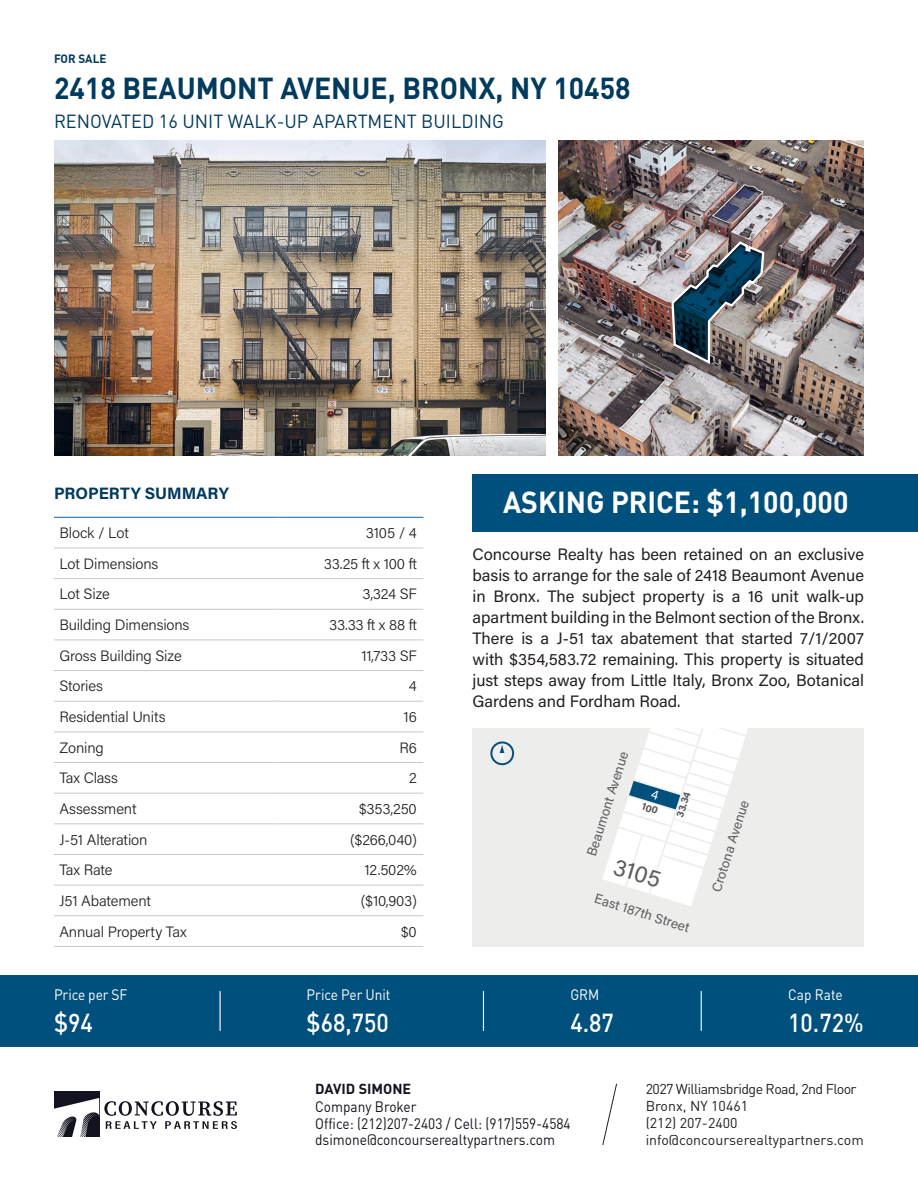
<style>
.page{position:relative;width:918px;height:1188px;background:#fff}
.page>*{position:absolute;margin:0;border:0;box-sizing:border-box;transform-origin:0 0}
.t1{font:700 30px "DIN";color:#003a5d;scale:.95 1}
.t2{font:700 30px "DIN";color:#fff;scale:.95 1}
.t3{font:500 25.5px "DIN";color:#fff;scale:.91 1}
.t4{font:24px "Acumin Pro";color:#5d5d60}
.t5{font:18.75px "DIN";color:#003a5d}
.Table_left{font:16.5px/21px "Acumin Pro";color:#231f20;text-align:justify}
.t6{font:700 16.5px "Acumin Pro";color:#003a5d}
.Table_left-2{font:300 15px "Acumin Pro";letter-spacing:-.01em;color:#231f20}
.t7{font:15px/16.5px "DIN";color:#13131f;scale:.91 1}
.t8{font:15px "DIN";color:#fff;scale:.91 1}
.t9{font:700 14.4px "DIN";color:#13131f}
.t10{font:14.1px/17px "DIN";color:#231f20}
.Table_middle{font:13.5px "Acumin Pro";color:#5d5d60}
.t11{font:700 12px "DIN";color:#003a5d}
.t12{font:700 10.5px "Acumin Pro";color:#57585a}
</style>
<div class="page">
<svg style="left:602px;top:1083px;width:15px;height:62px"></svg>
<div style="left:54px;top:1092px;width:45px;height:45px;background:#13131f"></div>
<svg style="left:54px;top:1098px;width:183px;height:39px"></svg>
<img style="left:54px;top:140px;width:491px;height:316px">
<img style="left:558px;top:140px;width:306px;height:316px">
<hr style="left:54px;top:517px;width:225px;height:1px;background:#175d9e">
<hr style="left:279px;top:517px;width:144px;height:1px;background:#175d9e">
<hr style="left:54px;top:670px;width:225px;height:1px;background:#c7c8ca">
<hr style="left:279px;top:670px;width:144px;height:1px;background:#c7c8ca">
<hr style="left:54px;top:548px;width:225px;height:1px;background:#c7c8ca">
<hr style="left:279px;top:548px;width:144px;height:1px;background:#c7c8ca">
<hr style="left:54px;top:578px;width:225px;height:1px;background:#c7c8ca">
<hr style="left:279px;top:578px;width:144px;height:1px;background:#c7c8ca">
<hr style="left:54px;top:609px;width:225px;height:1px;background:#c7c8ca">
<hr style="left:279px;top:609px;width:144px;height:1px;background:#c7c8ca">
<hr style="left:54px;top:640px;width:225px;height:1px;background:#c7c8ca">
<hr style="left:279px;top:640px;width:144px;height:1px;background:#c7c8ca">
<hr style="left:54px;top:701px;width:225px;height:1px;background:#c7c8ca">
<hr style="left:279px;top:701px;width:144px;height:1px;background:#c7c8ca">
<hr style="left:54px;top:732px;width:225px;height:1px;background:#c7c8ca">
<hr style="left:279px;top:732px;width:144px;height:1px;background:#c7c8ca">
<hr style="left:54px;top:762px;width:225px;height:1px;background:#c7c8ca">
<hr style="left:279px;top:762px;width:144px;height:1px;background:#c7c8ca">
<hr style="left:54px;top:793px;width:225px;height:1px;background:#c7c8ca">
<hr style="left:279px;top:793px;width:144px;height:1px;background:#c7c8ca">
<hr style="left:54px;top:824px;width:225px;height:1px;background:#c7c8ca">
<hr style="left:279px;top:824px;width:144px;height:1px;background:#c7c8ca">
<hr style="left:54px;top:854px;width:225px;height:1px;background:#c7c8ca">
<hr style="left:279px;top:854px;width:144px;height:1px;background:#c7c8ca">
<hr style="left:54px;top:885px;width:225px;height:1px;background:#c7c8ca">
<hr style="left:279px;top:885px;width:144px;height:1px;background:#c7c8ca">
<hr style="left:54px;top:916px;width:225px;height:1px;background:#c7c8ca">
<hr style="left:279px;top:916px;width:144px;height:1px;background:#c7c8ca">
<hr style="left:54px;top:946px;width:225px;height:1px;background:#c7c8ca">
<hr style="left:279px;top:946px;width:144px;height:1px;background:#c7c8ca">
<div style="left:0;top:975px;width:918px;height:72px;background:#00507d"></div>
<hr style="left:483px;top:991px;width:1px;height:40px;background:#fff">
<hr style="left:701px;top:991px;width:1px;height:40px;background:#fff">
<hr style="left:220px;top:991px;width:1px;height:40px;background:#fff">
<div style="left:472px;top:728px;width:392px;height:219px;background:#ededec"></div>
<img style="left:670px;top:240px;width:96px;height:126px">
<div style="left:490px;top:741px;width:24px;height:24px;border:2px solid #094f7d;border-radius:50%"></div>
<svg style="left:500px;top:745px;width:4px;height:15px"></svg>
<div style="left:472px;top:474px;width:446px;height:57px;background:#00507d"></div>
<svg style="left:602px;top:531px;width:210px;height:375px"></svg>
<p class="t11" style="left:54px;top:51px;width:54px">FOR SALE</p>
<p class="t1" style="left:54px;top:69px;width:609px">2418 BEAUMONT AVENUE, BRONX, NY 10458</p>
<p class="t5" style="left:54px;top:109px;width:452px">RENOVATED 16 UNIT WALK-UP APARTMENT BUILDING</p>
<p class="t6" style="left:54px;top:482px;width:176px">PROPERTY SUMMARY</p>
<p class="Table_left-2" style="left:59px;top:523px;width:71px">Block / Lot</p>
<p class="Table_left-2" style="left:366px;top:523px;width:53px">3105 / 4</p>
<p class="Table_left-2" style="left:59px;top:553px;width:100px">Lot Dimensions</p>
<p class="Table_left-2" style="left:324px;top:553px;width:94px">33.25 ft x 100 ft</p>
<p class="Table_left-2" style="left:59px;top:584px;width:52px">Lot Size</p>
<p class="Table_left-2" style="left:362px;top:584px;width:56px">3,324 SF</p>
<p class="Table_left-2" style="left:59px;top:615px;width:132px">Building Dimensions</p>
<p class="Table_left-2" style="left:329px;top:615px;width:89px">33.33 ft x 88 ft</p>
<p class="Table_left-2" style="left:59px;top:645px;width:124px">Gross Building Size</p>
<p class="Table_left-2" style="left:362px;top:645px;width:57px">11,733 SF</p>
<p class="Table_left-2" style="left:59px;top:676px;width:45px">Stories</p>
<p class="Table_left-2" style="left:409px;top:676px;width:9px">4</p>
<p class="Table_left-2" style="left:59px;top:706px;width:108px">Residential Units</p>
<p class="Table_left-2" style="left:404px;top:706px;width:15px">16</p>
<p class="Table_left-2" style="left:59px;top:737px;width:46px">Zoning</p>
<p class="Table_left-2" style="left:399px;top:737px;width:19px">R6</p>
<p class="Table_left-2" style="left:59px;top:768px;width:60px">Tax Class</p>
<p class="Table_left-2" style="left:409px;top:768px;width:9px">2</p>
<p class="Table_left-2" style="left:59px;top:798px;width:79px">Assessment</p>
<p class="Table_left-2" style="left:359px;top:798px;width:59px">$353,250</p>
<p class="Table_left-2" style="left:59px;top:829px;width:90px">J-51 Alteration</p>
<p class="Table_left-2" style="left:350px;top:829px;width:68px">($266,040)</p>
<p class="Table_left-2" style="left:59px;top:860px;width:55px">Tax Rate</p>
<p class="Table_left-2" style="left:364px;top:860px;width:54px">12.502%</p>
<p class="Table_left-2" style="left:59px;top:890px;width:93px">J51 Abatement</p>
<p class="Table_left-2" style="left:361px;top:890px;width:57px">($10,903)</p>
<p class="Table_left-2" style="left:59px;top:921px;width:129px">Annual Property Tax</p>
<p class="Table_left-2" style="left:401px;top:921px;width:17px">$0</p>
<p class="t8" style="left:54px;top:986px;width:82px">Price per SF</p>
<p class="t3" style="left:54px;top:1006px;width:44px">$94</p>
<p class="t8" style="left:307px;top:986px;width:94px">Price Per Unit</p>
<p class="t3" style="left:307px;top:1006px;width:92px">$68,750</p>
<p class="t2" style="left:503px;top:483px;width:365px">ASKING PRICE: $1,100,000</p>
<p class="Table_left" style="left:472px;top:543px;width:393px">Concourse Realty has been retained on an exclusive basis to arrange for the sale of 2418 Beaumont Avenue in Bronx. The subject property is a 16 unit walk-up apartment building in the Belmont section of the Bronx.<br>There is a J-51 tax abatement that started 7/1/2007 with $354,583.72 remaining. This property is situated just steps away from Little Italy, Bronx Zoo, Botanical Gardens and Fordham Road.</p>
<p class="Table_middle" style="left:582px;top:853px;width:110px;rotate:-72deg">Beaumont Avenue</p>
<p class="t4" style="left:619px;top:850px;width:50px;rotate:17deg">3105</p>
<p class="t12" style="left:672px;top:815px;width:28px;rotate:-72deg">33.34</p>
<p class="Table_middle" style="left:598px;top:889px;width:100px;rotate:18deg">East 187th Street</p>
<p class="Table_middle" style="left:707px;top:888px;width:96px;rotate:-72deg">Crotona Avenue</p>
<p class="t8" style="left:570px;top:986px;width:33px">GRM</p>
<p class="t3" style="left:570px;top:1006px;width:49px">4.87</p>
<p class="t8" style="left:788px;top:986px;width:61px">Cap Rate</p>
<p class="t3" style="left:788px;top:1006px;width:84px">10.72%</p>
<p class="t9" style="left:315px;top:1079px;width:98px">DAVID SIMONE</p>
<p class="t7" style="left:315px;top:1098px;width:282px">Company Broker<br>Office: (212)207-2403 / Cell: (917)559-4584 dsimone@concourserealtypartners.com</p>
<p class="t10" style="left:646px;top:1080px;width:220px">2027 Williamsbridge Road, 2nd Floor<br>Bronx, NY 10461<br>(212) 207-2400 info@concourserealtypartners.com</p>
</div>
